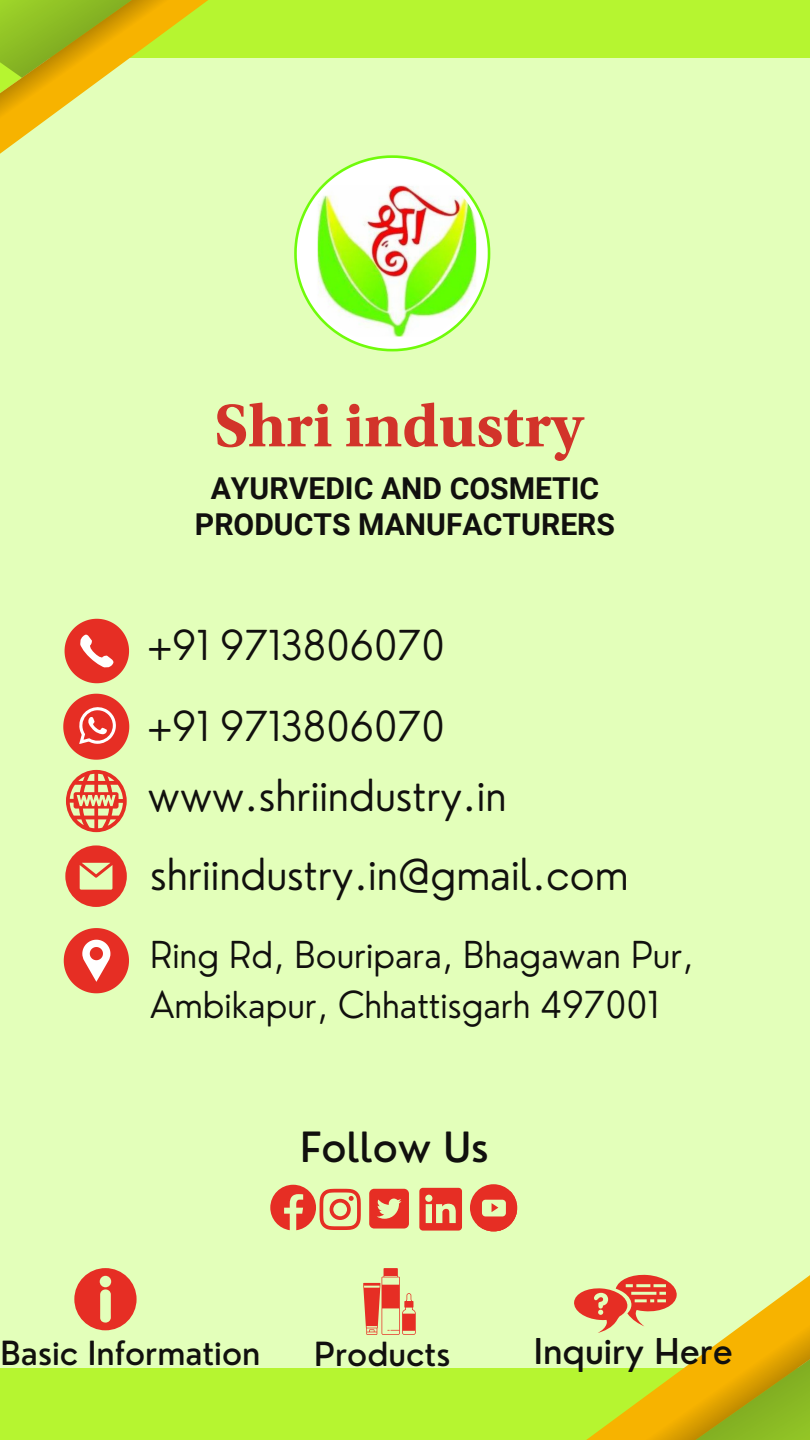
<style>
.page{position:relative;width:810px;height:1440px;background:#e3ffba}
.page>*{position:absolute;margin:0;border:0;box-sizing:border-box;transform-origin:0 0}
.t1{font:700 63.1px "Utopia Std";color:#d2342a}
.t2{font:300 43.2px "Nourd";color:#11100e}
.t3{font:500 40.6px "Nourd";color:#11100e}
.t4{font:300 40.2px "Nourd";color:#11100e}
.t5{font:300 36.2px/50.2px "Nourd";color:#11100e}
.t6{font:500 34.7px "Nourd";color:#11100e}
.t7{font:500 32.5px "Nourd";color:#11100e}
.t8{font:700 30.2px/36.7px "Roboto";color:#11100e;text-align:center}
</style>
<div class="page">
<svg style="left:65px;top:619px;width:64px;height:64px"></svg>
<div style="left:0;top:0;width:810px;height:58px;background:#b6f530"></div>
<div style="left:0;top:1368px;width:810px;height:72px;background:#b6f530"></div>
<svg style="left:0;top:0;width:208px;height:154px"></svg>
<svg style="left:63px;top:694px;width:66px;height:66px"></svg>
<div style="left:470px;top:1184px;width:47px;height:47px;background:#e62e24;border-radius:50%"></div>
<svg style="left:477px;top:1191px;width:41px;height:41px"></svg>
<div style="left:369px;top:1189px;width:40px;height:40px;background:#e62e24;border-radius:5px"></div>
<svg style="left:377px;top:1199px;width:25px;height:20px"></svg>
<svg style="left:419px;top:1188px;width:43px;height:43px"></svg>
<svg style="left:74px;top:1268px;width:63px;height:62px"></svg>
<svg style="left:363px;top:1268px;width:53px;height:67px"></svg>
<svg style="left:574px;top:1274px;width:236px;height:166px"></svg>
<svg style="left:270px;top:1185px;width:91px;height:45px"></svg>
<svg style="left:294px;top:155px;width:196px;height:196px"></svg>
<img style="left:302px;top:163px;width:181px;height:181px">
<svg style="left:66px;top:770px;width:61px;height:62px"></svg>
<svg style="left:65px;top:845px;width:62px;height:62px"></svg>
<svg style="left:64px;top:928px;width:65px;height:65px"></svg>
<p class="t1" style="left:214px;top:400px;width:370px">Shri industry</p>
<p class="t8" style="left:195px;top:470px;width:422px">AYURVEDIC AND COSMETIC<br>PRODUCTS MANUFACTURERS</p>
<p class="t4" style="left:148px;top:620px;width:298px">+91 9713806070</p>
<p class="t4" style="left:148px;top:701px;width:298px">+91 9713806070</p>
<p class="t2" style="left:148px;top:768px;width:360px">www.shriindustry.in</p>
<p class="t2" style="left:150px;top:847px;width:480px">shriindustry.in@gmail.com</p>
<p class="t5" style="left:150px;top:929px;width:545px">Ring Rd, Bouripara, Bhagawan Pur,<br>Ambikapur, Chhattisgarh 497001</p>
<p class="t3" style="left:300px;top:1122px;width:190px">Follow Us</p>
<p class="t7" style="left:1px;top:1332px;width:261px">Basic Information</p>
<p class="t7" style="left:314px;top:1334px;width:138px">Products</p>
<p class="t6" style="left:534px;top:1329px;width:201px">Inquiry Here</p>
</div>
